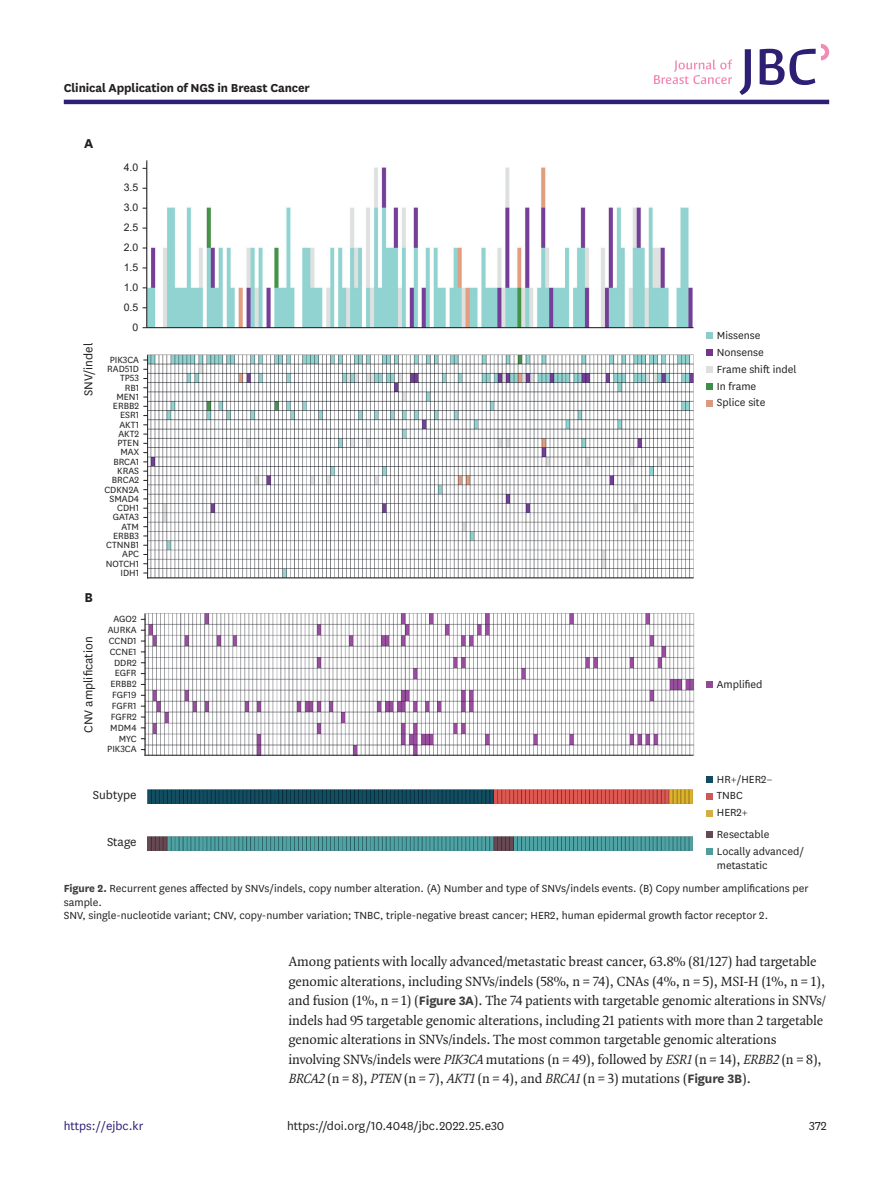
<style>
.page{position:relative;width:893px;height:1191px;background:#fff}
.page>*{position:absolute;margin:0;border:0;box-sizing:border-box;transform-origin:0 0}
.t1{font:700 15px "National";color:#231f20}
.body_p{font:14.25px/19.5px "Quadraat OT";letter-spacing:-.01em;color:#231f20}
.doi_running_footer{font:13.5px "National";color:#231f20}
.alt-title-type{font:700 13.5px "National";letter-spacing:-.01em;color:#231f20}
.t2{font:13.5px "National";color:#2e1f75}
.fig_caption{font:12px/16.8px "National";color:#231f20}
.t3{font:10.5px/9.3px "National";color:#231f20;text-align:right}
.t4{font:10.5px/20px "Arial";color:#231f20;text-align:right}
.s1{font-weight:700;color:#3e3e3f}
.s2{font-family:"National";font-weight:700;color:#3e3e3f}
.s3{font-style:italic}
</style>
<div class="page">
<hr style="left:64px;top:100px;width:765px;height:4px;background:#2e1f75">
<svg style="left:654px;top:59px;width:78px;height:25px"></svg>
<svg style="left:739px;top:44px;width:90px;height:51px"></svg>
<img style="left:144px;top:614px;width:550px;height:141px">
<img style="left:147px;top:163px;width:546px;height:164px">
<img style="left:148px;top:355px;width:545px;height:222px">
<img style="left:147px;top:836px;width:546px;height:14px">
<img style="left:147px;top:789px;width:546px;height:14px">
<hr style="left:148px;top:577px;width:545px;height:1px;background:#231f20">
<hr style="left:145px;top:614px;width:1px;height:141px;background:#231f20">
<hr style="left:145px;top:755px;width:548px;height:1px;background:#231f20">
<hr style="left:146px;top:160px;width:1px;height:168px;background:#231f20">
<hr style="left:147px;top:327px;width:546px;height:1px;background:#231f20">
<hr style="left:147px;top:355px;width:1px;height:223px;background:#231f20">
<div style="left:706px;top:332px;width:7px;height:7px;background:#8dccc8"></div>
<div style="left:706px;top:349px;width:7px;height:7px;background:#72368c"></div>
<div style="left:706px;top:366px;width:7px;height:6px;background:#dedfdf"></div>
<div style="left:706px;top:383px;width:7px;height:6px;background:#3f8e4c"></div>
<div style="left:706px;top:400px;width:7px;height:6px;background:#d99a7f"></div>
<div style="left:706px;top:681px;width:7px;height:7px;background:#924a91"></div>
<div style="left:706px;top:776px;width:7px;height:6px;background:#124b5e"></div>
<div style="left:706px;top:793px;width:7px;height:6px;background:#cd5956"></div>
<div style="left:706px;top:810px;width:7px;height:6px;background:#d0b044"></div>
<div style="left:706px;top:831px;width:7px;height:7px;background:#664a53"></div>
<div style="left:706px;top:848px;width:7px;height:6px;background:#509b9c"></div>
<p class="alt-title-type" style="left:64px;top:78px;width:248px">Clinical Application of NGS in Breast Cancer</p>
<p class="t1" style="left:84px;top:133px;width:11px">A</p>
<p class="doi_running_footer" style="left:80px;top:396px;width:54px;rotate:-90deg">SNV/indel</p>
<p class="t1" style="left:85px;top:586px;width:10px">B</p>
<p class="t4" style="left:124px;top:157px;width:16px">4.0<br>3.5<br>3.0<br>2.5<br>2.0<br>1.5<br>1.0<br>0.5<br>0</p>
<p class="t3" style="left:104px;top:354px;width:36px">PIK3CA<br>RAD51D<br>TP53<br>RB1<br>MEN1<br>ERBB2<br>ESR1<br>AKT1<br>AKT2<br>PTEN<br>MAX<br>BRCA1<br>KRAS<br>BRCA2<br>CDKN2A<br>SMAD4<br>CDH1<br>GATA3<br>ATM<br>ERBB3<br>CTNNB1<br>APC<br>NOTCH1<br>IDH1</p>
<p class="fig_caption" style="left:717px;top:326px;width:81px">Missense<br>Nonsense<br>Frame shift indel<br>In frame<br>Splice site</p>
<p class="t3" style="left:109px;top:608px;width:29px;line-height:21.8px;text-align:center">AGO2<br>CCND1</p>
<p class="t3" style="left:110px;top:646px;width:28px">CCNE1</p>
<p class="t3" style="left:107px;top:678px;width:31px;line-height:10.8px">ERBB2<br>FGF19<br>FGFR1<br>FGFR2<br>MDM4<br>MYC<br>PIK3CA</p>
<p class="doi_running_footer" style="left:93px;top:786px;width:45px">Subtype</p>
<p class="doi_running_footer" style="left:107px;top:833px;width:31px">Stage</p>
<p class="t3" style="left:108px;top:624px;width:30px">AURKA</p>
<p class="t3" style="left:115px;top:668px;width:23px">EGFR</p>
<p class="doi_running_footer" style="left:80px;top:733px;width:98px;rotate:-90deg">CNV amplification</p>
<p class="t3" style="left:114px;top:657px;width:24px">DDR2</p>
<p class="fig_caption" style="left:717px;top:675px;width:47px">Amplified</p>
<p class="fig_caption" style="left:717px;top:770px;width:57px">HR+/HER2−</p>
<p class="fig_caption" style="left:717px;top:787px;width:32px">TNBC<br>HER2+</p>
<p class="fig_caption" style="left:717px;top:825px;width:89px">Resectable<br>Locally advanced/</p>
<p class="fig_caption" style="left:717px;top:856px;width:52px">metastatic</p>
<p class="fig_caption" style="left:64px;top:881px;width:746px;line-height:13.5px"><span class="s1">Figure 2.</span> Recurrent genes affected by SNVs/indels, copy number alteration. (A) Number and type of SNVs/indels events. (B) Copy number amplifications per sample.<br>SNV, single-nucleotide variant; CNV, copy-number variation; TNBC, triple-negative breast cancer; HER2, human epidermal growth factor receptor 2.</p>
<p class="body_p" style="left:289px;top:952px;width:539px">Among patients with locally advanced/metastatic breast cancer, 63.8% (81/127) had targetable genomic alterations, including SNVs/indels (58%, n = 74), CNAs (4%, n = 5), MSI-H (1%, n = 1), and fusion (1%, n = 1) (<span class="s2">Figure 3A</span>). The 74 patients with targetable genomic alterations in SNVs/ indels had 95 targetable genomic alterations, including 21 patients with more than 2 targetable genomic alterations in SNVs/indels. The most common targetable genomic alterations involving SNVs/indels were <span class="s3">PIK3CA</span> mutations (n = 49), followed by <span class="s3">ESR1</span>(n = 14), <span class="s3">ERBB2</span>(n = 8), <span class="s3">BRCA2</span>(n = 8), <span class="s3">PTEN</span> (n = 7), <span class="s3">AKT1</span>(n = 4), and <span class="s3">BRCA1</span>(n = 3) mutations (<span class="s2">Figure 3B</span>).</p>
<p class="doi_running_footer" style="left:287px;top:1116px;width:219px">https://doi.org/10.4048/jbc.2022.25.e30</p>
<p class="t2" style="left:64px;top:1116px;width:81px">https://ejbc.kr</p>
<p class="doi_running_footer" style="left:809px;top:1116px;width:19px">372</p>
</div>
